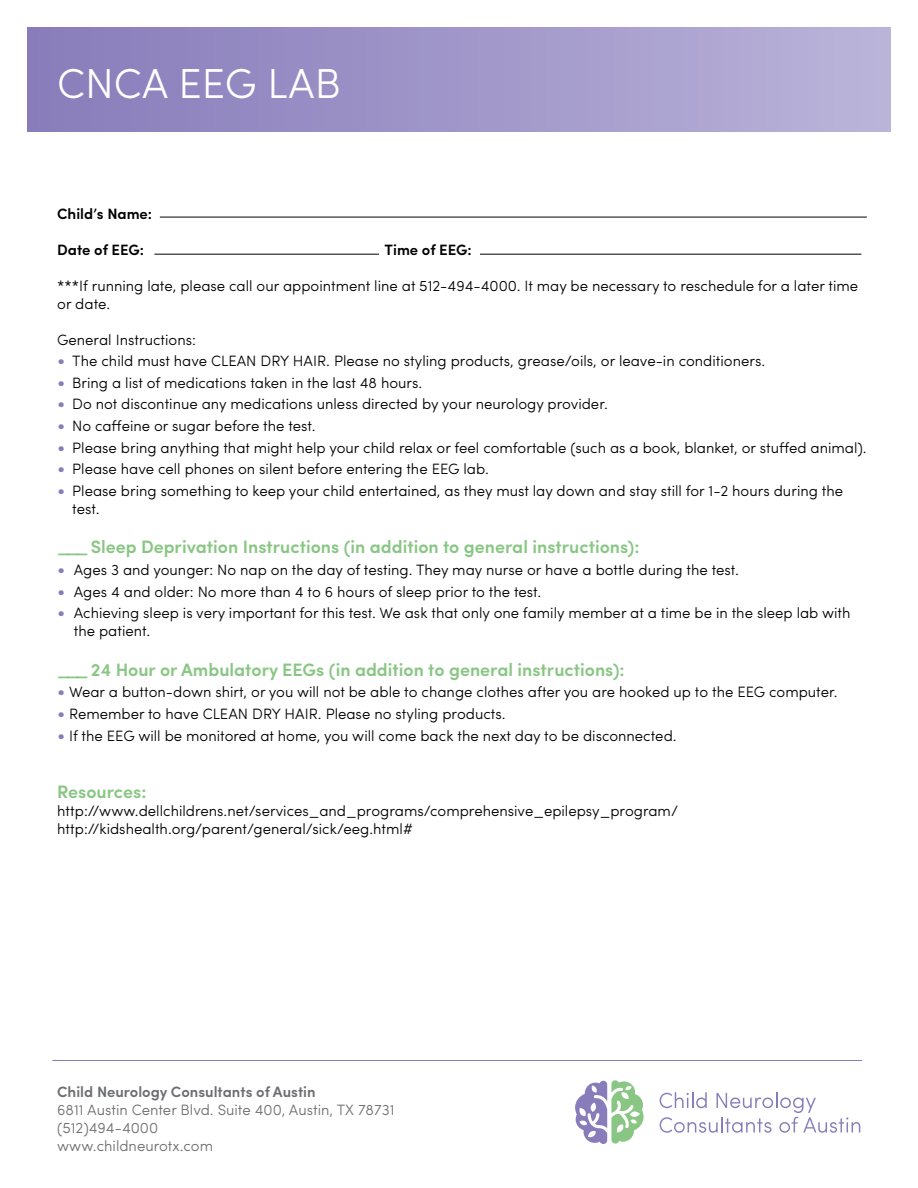
<style>
.page{position:relative;width:918px;height:1188px;background:#fff}
.page>*{position:absolute;margin:0;border:0;box-sizing:border-box;transform-origin:0 0}
.t1{font:300 42px "Sofia Pro";color:#fff}
.t2{font:600 18px "Sofia Pro";color:#89c684}
.t3{font:300 15px/18px "Sofia Pro";color:#000}
.t4{font:300 15px/18px "Sofia Pro";color:#6d6e71}
.t5{font:600 15px "Sofia Pro";color:#6d6e71}
.t6{font:600 15px "Sofia Pro";color:#000}
.s1{font-size:18px;color:#887dba}
</style>
<div class="page">
<div style="left:27px;top:27px;width:864px;height:105px;background:linear-gradient(to right,#877bba,#bab3d9)"></div>
<svg style="left:660px;top:1092px;width:200px;height:41px"></svg>
<svg style="left:575px;top:1080px;width:69px;height:64px"></svg>
<hr style="left:52px;top:1060px;width:810px;height:1px;background:#887dba">
<hr style="left:160px;top:217px;width:707px;height:1px;background:#000">
<hr style="left:154px;top:254px;width:707px;height:1px;background:#000">
<div style="left:379px;top:239px;width:101px;height:24px;background:#fff"></div>
<h1 class="t1" style="left:57px;top:53px;width:285px">CNCA EEG LAB</h1>
<p class="t6" style="left:57px;top:202px;width:96px">Child’s Name:</p>
<p class="t6" style="left:57px;top:238px;width:88px">Date of EEG:</p>
<p class="t6" style="left:385px;top:238px;width:89px">Time of EEG:</p>
<p class="t3" style="left:57px;top:275px;width:803px">***If running late, please call our appointment line at 512-494-4000. It may be necessary to reschedule for a later time or date.</p>
<p class="t3" style="left:57px;top:329px;width:140px">General Instructions:</p>
<p class="t3" style="left:57px;top:351px;width:710px"><span class="s1">•</span> The child must have CLEAN DRY HAIR. Please no styling products, grease/oils, or leave-in conditioners.</p>
<p class="t3" style="left:57px;top:373px;width:367px"><span class="s1">•</span> Bring a list of medications taken in the last 48 hours.</p>
<p class="t3" style="left:57px;top:394px;width:552px"><span class="s1">•</span> Do not discontinue any medications unless directed by your neurology provider.</p>
<p class="t3" style="left:57px;top:416px;width:260px"><span class="s1">•</span> No caffeine or sugar before the test.</p>
<p class="t3" style="left:57px;top:437px;width:811px"><span class="s1">•</span> Please bring anything that might help your child relax or feel comfortable (such as a book, blanket, or stuffed animal).</p>
<p class="t3" style="left:57px;top:459px;width:433px"><span class="s1">•</span> Please have cell phones on silent before entering the EEG lab.</p>
<p class="t3" style="left:72px;top:481px;width:772px;text-indent:-15px"><span class="s1">•</span> Please bring something to keep your child entertained, as they must lay down and stay still for 1-2 hours during the test.</p>
<p class="t2" style="left:57px;top:533px;width:584px">___ Sleep Deprivation Instructions (in addition to general instructions):</p>
<p class="t3" style="left:57px;top:560px;width:683px"><span class="s1">•</span> Ages 3 and younger: No nap on the day of testing. They may nurse or have a bottle during the test.</p>
<p class="t3" style="left:57px;top:581px;width:486px"><span class="s1">•</span> Ages 4 and older: No more than 4 to 6 hours of sleep prior to the test.</p>
<p class="t3" style="left:74px;top:603px;width:778px;text-indent:-16px"><span class="s1">•</span> Achieving sleep is very important for this test. We ask that only one family member at a time be in the sleep lab with the patient.</p>
<p class="t2" style="left:57px;top:656px;width:569px">___ 24 Hour or Ambulatory EEGs (in addition to general instructions):</p>
<p class="t3" style="left:57px;top:682px;width:782px"><span class="s1">•</span> Wear a button-down shirt, or you will not be able to change clothes after you are hooked up to the EEG computer.</p>
<p class="t3" style="left:57px;top:704px;width:450px"><span class="s1">•</span> Remember to have CLEAN DRY HAIR. Please no styling products.</p>
<p class="t3" style="left:57px;top:725px;width:621px"><span class="s1">•</span> If the EEG will be monitored at home, you will come back the next day to be disconnected.</p>
<p class="t2" style="left:57px;top:778px;width:91px">Resources:</p>
<p class="t3" style="left:57px;top:801px;width:622px">http://www.dellchildrens.net/services_and_programs/comprehensive_epilepsy_program/ http://kidshealth.org/parent/general/sick/eeg.html#</p>
<p class="t5" style="left:57px;top:1080px;width:260px">Child Neurology Consultants of Austin</p>
<p class="t4" style="left:57px;top:1099px;width:339px">6811 Austin Center Blvd. Suite 400, Austin, TX 78731 (512)494-4000<br>www.childneurotx.com</p>
</div>
